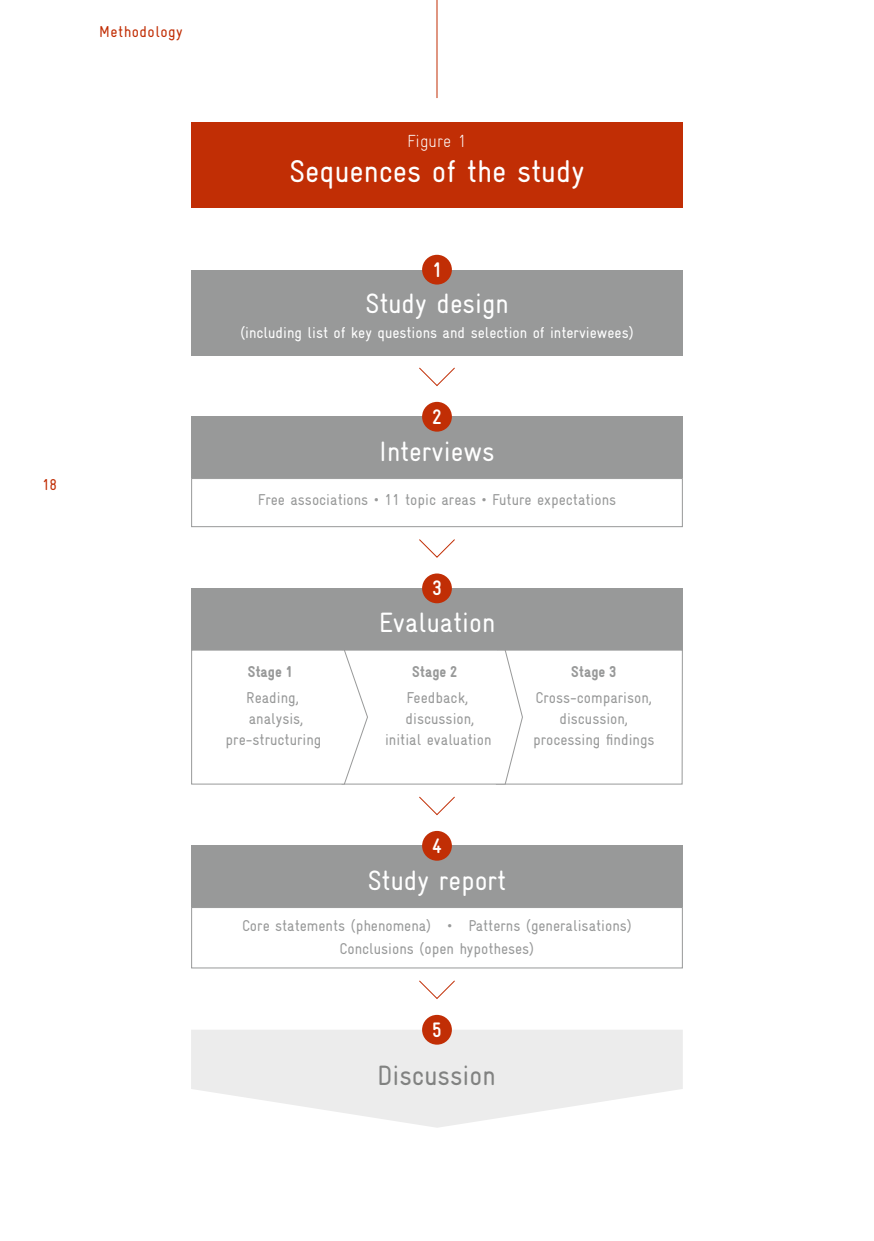
<style>
.page{position:relative;width:874px;height:1241px;background:#fff}
.page>*{position:absolute;margin:0;border:0;box-sizing:border-box;transform-origin:0 0}
.t1{font:condensed 31.5px "Gravur";color:#fff}
.t2{font:condensed 28px "Gravur";color:#fff}
.t3{font:condensed 28px "Gravur";color:#818281}
.t4{font:700 condensed 21px "Gravur";color:#fff}
.t5{font:300 condensed 17.5px "Gravur";color:#fff}
.t6{font:condensed 15.75px/21px "Gravur";color:#989999;text-align:center}
.t7{font:condensed 15.75px "Gravur";color:#fff}
.t8{font:900 condensed 15.75px "Gravur";color:#989999}
.t9{font:condensed 15.75px "Gravur";letter-spacing:.03em;color:#c12e05}
</style>
<div class="page">
<hr style="left:436px;top:0;width:1px;height:98px;background:#c12e05">
<svg style="left:191px;top:649px;width:492px;height:135px"></svg>
<div style="left:191px;top:123px;width:491px;height:85px;background:#c12e05"></div>
<div style="left:191px;top:269px;width:491px;height:86px;background:#989999"></div>
<div style="left:191px;top:416px;width:491px;height:62px;background:#989999"></div>
<div style="left:191px;top:588px;width:491px;height:61px;background:#989999"></div>
<div style="left:191px;top:478px;width:491px;height:49px;border:1px solid #989999"></div>
<div style="left:191px;top:906px;width:491px;height:62px;border:1px solid #989999"></div>
<div style="left:191px;top:845px;width:491px;height:61px;background:#989999"></div>
<svg style="left:191px;top:1029px;width:491px;height:98px;fill:#ececec"></svg>
<svg style="left:419px;top:367px;width:36px;height:19px"></svg>
<svg style="left:419px;top:539px;width:36px;height:19px"></svg>
<svg style="left:419px;top:796px;width:36px;height:19px"></svg>
<svg style="left:419px;top:980px;width:36px;height:19px"></svg>
<div style="left:422px;top:255px;width:29px;height:29px;background:#c12e05;border-radius:50%"></div>
<div style="left:422px;top:402px;width:29px;height:29px;background:#c12e05;border-radius:50%"></div>
<div style="left:422px;top:573px;width:29px;height:30px;background:#c12e05;border-radius:50%"></div>
<div style="left:422px;top:830px;width:29px;height:30px;background:#c12e05;border-radius:50%"></div>
<div style="left:422px;top:1014px;width:29px;height:30px;background:#c12e05;border-radius:50%"></div>
<p class="t9" style="left:99px;top:23px;width:85px">Methodology</p>
<p class="t9" style="left:42px;top:476px;width:16px">18</p>
<p class="t5" style="left:407px;top:131px;width:61px">Figure 1</p>
<h1 class="t1" style="left:289px;top:154px;width:296px">Sequences of the study</h1>
<h3 class="t4" style="left:432px;top:258px;width:11px">1</h3>
<h2 class="t2" style="left:365px;top:288px;width:145px">Study design</h2>
<p class="t7" style="left:240px;top:324px;width:395px">(including list of key questions and selection of interviewees)</p>
<h3 class="t4" style="left:432px;top:405px;width:11px">2</h3>
<h2 class="t2" style="left:379px;top:435px;width:117px">Interviews</h2>
<p class="t6" style="left:258px;top:489px;width:360px">Free associations • 11 topic areas • Future expectations</p>
<h3 class="t4" style="left:432px;top:576px;width:11px">3</h3>
<p class="t8" style="left:247px;top:662px;width:46px">Stage 1</p>
<p class="t6" style="left:225px;top:687px;width:97px">Reading, analysis, pre-structuring</p>
<h2 class="t2" style="left:378px;top:607px;width:118px">Evaluation</h2>
<p class="t8" style="left:412px;top:662px;width:47px">Stage 2</p>
<p class="t6" style="left:385px;top:687px;width:108px">Feedback, discussion, initial evaluation</p>
<p class="t8" style="left:571px;top:662px;width:47px">Stage 3</p>
<p class="t6" style="left:532px;top:687px;width:123px">Cross-comparison, discussion, processing findings</p>
<h3 class="t4" style="left:432px;top:833px;width:11px">4</h3>
<h2 class="t2" style="left:367px;top:864px;width:140px">Study report</h2>
<p class="t6" style="left:242px;top:913px;width:391px;line-height:22.8px">Core statements (phenomena) • Patterns (generalisations)<br>Conclusions (open hypotheses)</p>
<h3 class="t4" style="left:432px;top:1017px;width:11px">5</h3>
<h2 class="t3" style="left:377px;top:1060px;width:120px">Discussion</h2>
</div>
